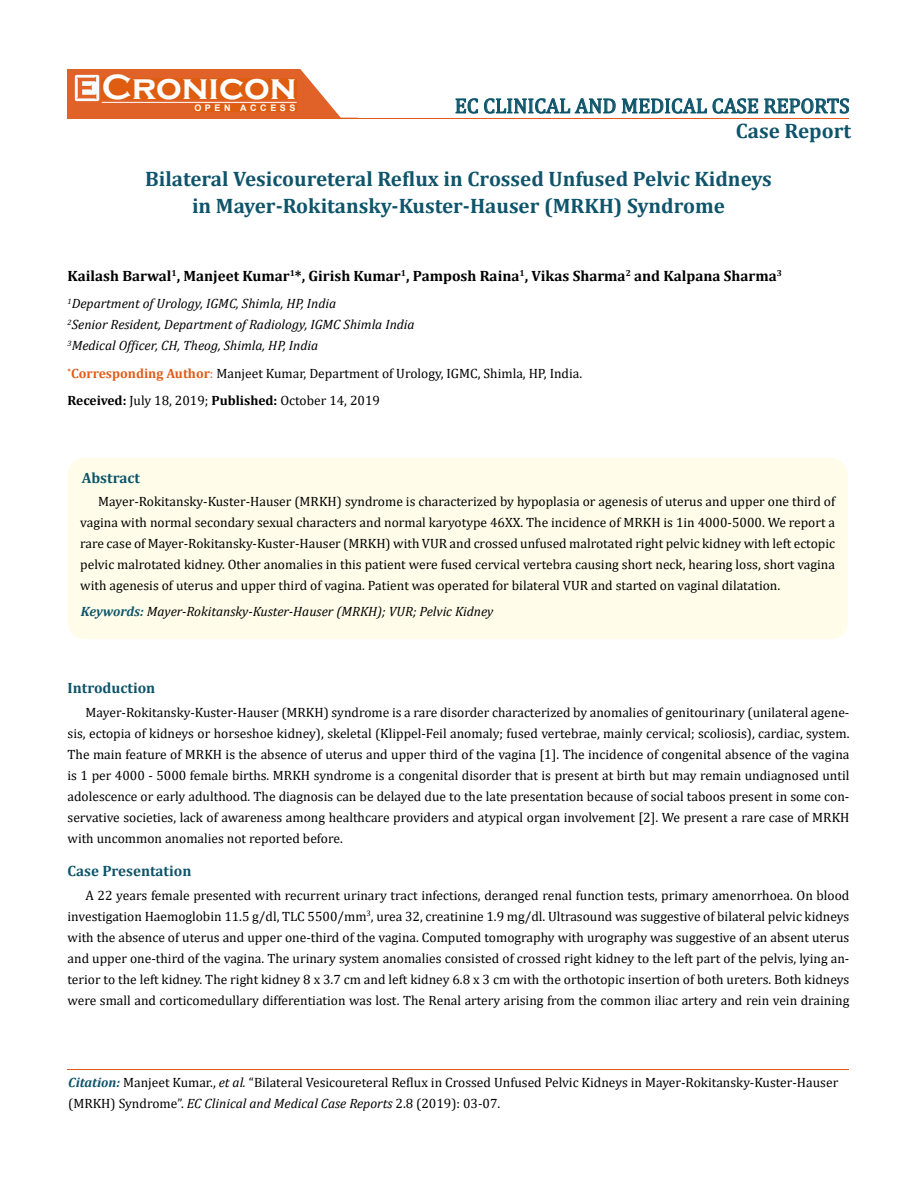
<style>
.page{position:relative;width:917px;height:1188px;background:#fff}
.page>*{position:absolute;margin:0;border:0;box-sizing:border-box;transform-origin:0 0}
.t1{font:700 36px "Copperplate Gothic";color:#fff}
.t2{font:700 21px/27px "Cambria";color:#0e546a;text-align:center}
.t3{font:21px "Cambria";color:#0e546a}
.t4{font:700 15px "Cambria";color:#000}
.t5{font:700 15px "Cambria";color:#0e546a}
.t6{font:13.5px/21px "Cambria";color:#000;text-align:justify}
.t7{font:italic 13.5px/21px "Cambria";color:#000}
.t8{font:700 9px "Arial";letter-spacing:.4em;color:#fff}
.s1{font-weight:700;color:#e05d1a}
.s2{color:#e05d1a}
.s3{font-weight:700}
.s4{font-weight:700;color:#0e546a}
.s5{font-weight:700;font-style:italic;color:#0e546a}
.s6{font-style:italic}
</style>
<div class="page">
<div style="left:67px;top:70px;width:290px;height:49px;background:#e06228"></div>
<svg style="left:300px;top:69px;width:58px;height:49px"></svg>
<img style="left:75px;top:75px;width:24px;height:26px">
<div style="left:102px;top:79px;width:195px;height:21px;background:#df5d11"></div>
<div style="left:194px;top:105px;width:103px;height:7px;background:#df5d11"></div>
<svg style="left:455px;top:98px;width:23px;height:16px"></svg>
<svg style="left:484px;top:98px;width:274px;height:16px"></svg>
<svg style="left:764px;top:98px;width:85px;height:16px"></svg>
<hr style="left:102px;top:102px;width:194px;height:1px;background:#fff">
<hr style="left:279px;top:118px;width:569px;height:1px;background:#e05d1a">
<div style="left:67px;top:458px;width:780px;height:181px;background:#fffde9;border-radius:18px"></div>
<hr style="left:67px;top:1069px;width:782px;height:1px;background:#e05d1a">
<h1 class="t1" style="left:102px;top:68px;width:196px">Cronicon</h1>
<p class="t8" style="left:194px;top:102px;width:103px">OPEN ACCESS</p>
<h2 class="t3" style="left:455px;top:93px;width:396px">EC CLINICAL AND MEDICAL CASE REPORTS</h2>
<h2 class="t2" style="left:735px;top:116px;width:117px">Case Report</h2>
<h2 class="t2" style="left:145px;top:165px;width:628px">Bilateral Vesicoureteral Reflux in Crossed Unfused Pelvic Kidneys in Mayer-Rokitansky-Kuster-Hauser (MRKH) Syndrome</h2>
<p class="t4" style="left:68px;top:265px;width:716px">Kailash Barwal<sup>1</sup>, Manjeet Kumar<sup>1</sup>*, Girish Kumar<sup>1</sup>, Pamposh Raina<sup>1</sup>, Vikas Sharma<sup>2</sup> and Kalpana Sharma<sup>3</sup></p>
<p class="t7" style="left:68px;top:292px;width:349px"><sup>1</sup>Department of Urology, IGMC, Shimla, HP, India<br><sup>2</sup>Senior Resident, Department of Radiology, IGMC Shimla India<br><sup>3</sup>Medical Officer, CH, Theog, Shimla, HP, India</p>
<p class="t6" style="left:67px;top:360px;width:516px;line-height:26.8px"><sup>*</sup><span class="s1">Corresponding Author</span><span class="s2">:</span> Manjeet Kumar, Department of Urology, IGMC, Shimla, HP, India.<br><span class="s3">Received:</span> July 18, 2019; <span class="s3">Published:</span> October 14, 2019</p>
<p class="t5" style="left:82px;top:467px;width:60px">Abstract</p>
<p class="t6" style="left:80px;top:491px;width:756px;text-indent:18px">Mayer-Rokitansky-Kuster-Hauser (MRKH) syndrome is characterized by hypoplasia or agenesis of uterus and upper one third of vagina with normal secondary sexual characters and normal karyotype 46XX. The incidence of MRKH is 1in 4000-5000. We report a rare case of Mayer-Rokitansky-Kuster-Hauser (MRKH) with VUR and crossed unfused malrotated right pelvic kidney with left ectopic pelvic malrotated kidney. Other anomalies in this patient were fused cervical vertebra causing short neck, hearing loss, short vagina with agenesis of uterus and upper third of vagina. Patient was operated for bilateral VUR and started on vaginal dilatation.</p>
<p class="t7" style="left:81px;top:601px;width:414px"><span class="s4">Keywords:</span> Mayer-Rokitansky-Kuster-Hauser (MRKH); VUR; Pelvic Kidney</p>
<p class="t5" style="left:68px;top:677px;width:89px">Introduction</p>
<p class="t6" style="left:68px;top:702px;width:783px;text-indent:18px">Mayer-Rokitansky-Kuster-Hauser (MRKH) syndrome is a rare disorder characterized by anomalies of genitourinary (unilateral agene&shy;sis, ectopia of kidneys or horseshoe kidney), skeletal (Klippel-Feil anomaly; fused vertebrae, mainly cervical; scoliosis), cardiac, system.<br>The main feature of MRKH is the absence of uterus and upper third of the vagina [1]. The incidence of congenital absence of the vagina is 1 per 4000 - 5000 female births. MRKH syndrome is a congenital disorder that is present at birth but may remain undiagnosed until adolescence or early adulthood. The diagnosis can be delayed due to the late presentation because of social taboos present in some con&shy;servative societies, lack of awareness among healthcare providers and atypical organ involvement [2]. We present a rare case of MRKH with uncommon anomalies not reported before.</p>
<p class="t5" style="left:68px;top:860px;width:125px">Case Presentation</p>
<p class="t6" style="left:68px;top:885px;width:783px;text-indent:18px">A 22 years female presented with recurrent urinary tract infections, deranged renal function tests, primary amenorrhoea. On blood investigation Haemoglobin 11.5 g/dl, TLC 5500/mm<sup>3</sup>, urea 32, creatinine 1.9 mg/dl. Ultrasound was suggestive of bilateral pelvic kidneys with the absence of uterus and upper one-third of the vagina. Computed tomography with urography was suggestive of an absent uterus and upper one-third of the vagina. The urinary system anomalies consisted of crossed right kidney to the left part of the pelvis, lying an&shy;terior to the left kidney. The right kidney 8 x 3.7 cm and left kidney 6.8 x 3 cm with the orthotopic insertion of both ureters. Both kidneys were small and corticomedullary differentiation was lost. The Renal artery arising from the common iliac artery and rein vein draining</p>
<p class="t6" style="left:68px;top:1072px;width:771px"><span class="s5">Citation:</span> Manjeet Kumar., <span class="s6">et al.</span> “Bilateral Vesicoureteral Reflux in Crossed Unfused Pelvic Kidneys in Mayer-Rokitansky-Kuster-Hauser (MRKH) Syndrome”. <span class="s6">EC Clinical and Medical Case Reports</span> 2.8 (2019): 03-07.</p>
</div>
